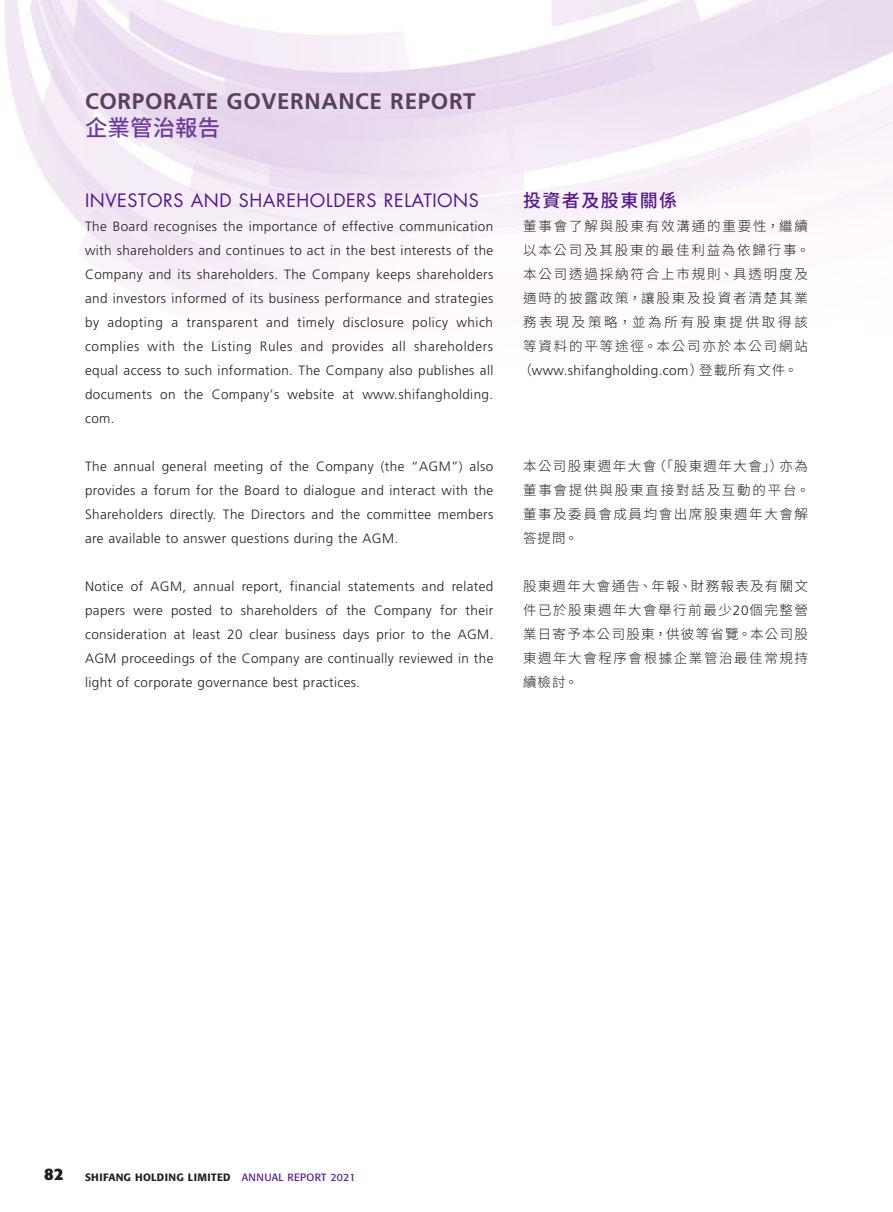
<style>
.page{position:relative;width:893px;height:1212px;background:#fff}
.page>*{position:absolute;margin:0;border:0;box-sizing:border-box;transform-origin:0 0}
.t1{font:700 22.5px "Frutiger LT Std";letter-spacing:.03em;color:#58415a}
.t2{font:500 22.5px "Source Han Sans TC";letter-spacing:.005em;color:#6f3b9c}
.Heading_1{font:18px "Futura Std";letter-spacing:.03em;color:#53168b}
.C_Heading_1{font:500 18px "Source Han Sans TC";letter-spacing:.08em;color:#53168b}
.t3{font:700 16.5px "Formata";color:#231f20}
.Body_Text{font:300 13.5px/24px "Frutiger LT Std";letter-spacing:.03em;color:#231f20;text-align:justify}
.C_Body_Text{font:300 13.5px/24px "Source Han Sans TC";letter-spacing:.135em;color:#231f20;text-align:justify}
.C_Body_Text-2{font:300 13.5px/24px "Source Han Sans TC";letter-spacing:.115em;color:#231f20}
.C_Body_Text-3{font:300 13.5px "Frutiger LT Std";letter-spacing:.03em;color:#231f20}
.C_Body_Text-4{font:300 13.5px "Source Han Sans TC";letter-spacing:.205em;color:#231f20}
.t4{font:500 10.5px "Formata";letter-spacing:.03em;color:#231f20}
.s1{font-family:"Source Han Sans TC"}
.s2{font-family:"Frutiger LT Std"}
.s3{font-weight:400;color:#53168b}
</style>
<div class="page">
<h1 class="t1" style="left:85px;top:88px;width:392px">CORPORATE GOVERNANCE REPORT</h1>
<h1 class="t2" style="left:85px;top:115px;width:137px">企業管治報告</h1>
<p class="Heading_1" style="left:85px;top:189px;width:395px">INVESTORS AND SHAREHOLDERS RELATIONS</p>
<p class="Body_Text" style="left:85px;top:215px;width:410px">The Board recognises the importance of effective communication with shareholders and continues to act in the best interests of the Company and its shareholders. The Company keeps shareholders and investors informed of its business performance and strategies by adopting a transparent and timely disclosure policy which complies with the Listing Rules and provides all shareholders equal access to such information. The Company also publishes all documents on the Company’s website at www.shifangholding. com.</p>
<p class="Body_Text" style="left:85px;top:455px;width:410px">The annual general meeting of the Company (the “AGM”) also provides a forum for the Board to dialogue and interact with the Shareholders directly. The Directors and the committee members are available to answer questions during the AGM.</p>
<p class="Body_Text" style="left:85px;top:575px;width:410px">Notice of AGM, annual report, financial statements and related papers were posted to shareholders of the Company for their consideration at least 20 clear business days prior to the AGM.<br>AGM proceedings of the Company are continually reviewed in the light of corporate governance best practices.</p>
<p class="C_Heading_1" style="left:523px;top:190px;width:156px">投資者及股東關係</p>
<p class="C_Body_Text" style="left:523px;top:215px;width:286px">董事會了解與股東有效溝通的重要性，繼續</p>
<p class="C_Body_Text" style="left:523px;top:239px;width:288px">以本公司及其股東的最佳利益為依歸行事。</p>
<p class="C_Body_Text" style="left:523px;top:263px;width:286px">本公司透過採納符合上市規則、具透明度及</p>
<p class="C_Body_Text" style="left:523px;top:287px;width:286px">適時的披露政策，讓股東及投資者清楚其業</p>
<p class="C_Body_Text-4" style="left:523px;top:315px;width:286px">務表現及策略，並為所有股東提供取得該</p>
<p class="C_Body_Text" style="left:523px;top:335px;width:286px">等資料的平等途徑。本公司亦於本公司網站</p>
<p class="C_Body_Text-3" style="left:518px;top:363px;width:281px"><span class="s1">（</span>www.shifangholding.com<span class="s1">）登載所有文件。</span></p>
<p class="C_Body_Text-2" style="left:523px;top:455px;width:288px">本公司股東週年大會（「股東週年大會」）亦為董事會提供與股東直接對話及互動的平台。董事及委員會成員均會出席股東週年大會解答提問。</p>
<p class="C_Body_Text" style="left:523px;top:575px;width:286px">股東週年大會通告、年報、財務報表及有關文件已於股東週年大會舉行前最少<span class="s2">20</span>個完整營業日寄予本公司股東，供彼等省覽。本公司股東週年大會程序會根據企業管治最佳常規持續檢討。</p>
<p class="t3" style="left:44px;top:1163px;width:21px">82</p>
<p class="t4" style="left:85px;top:1170px;width:272px">SHIFANG HOLDING LIMITED <span class="s3">ANNUAL REPORT 2021</span></p>
</div>
